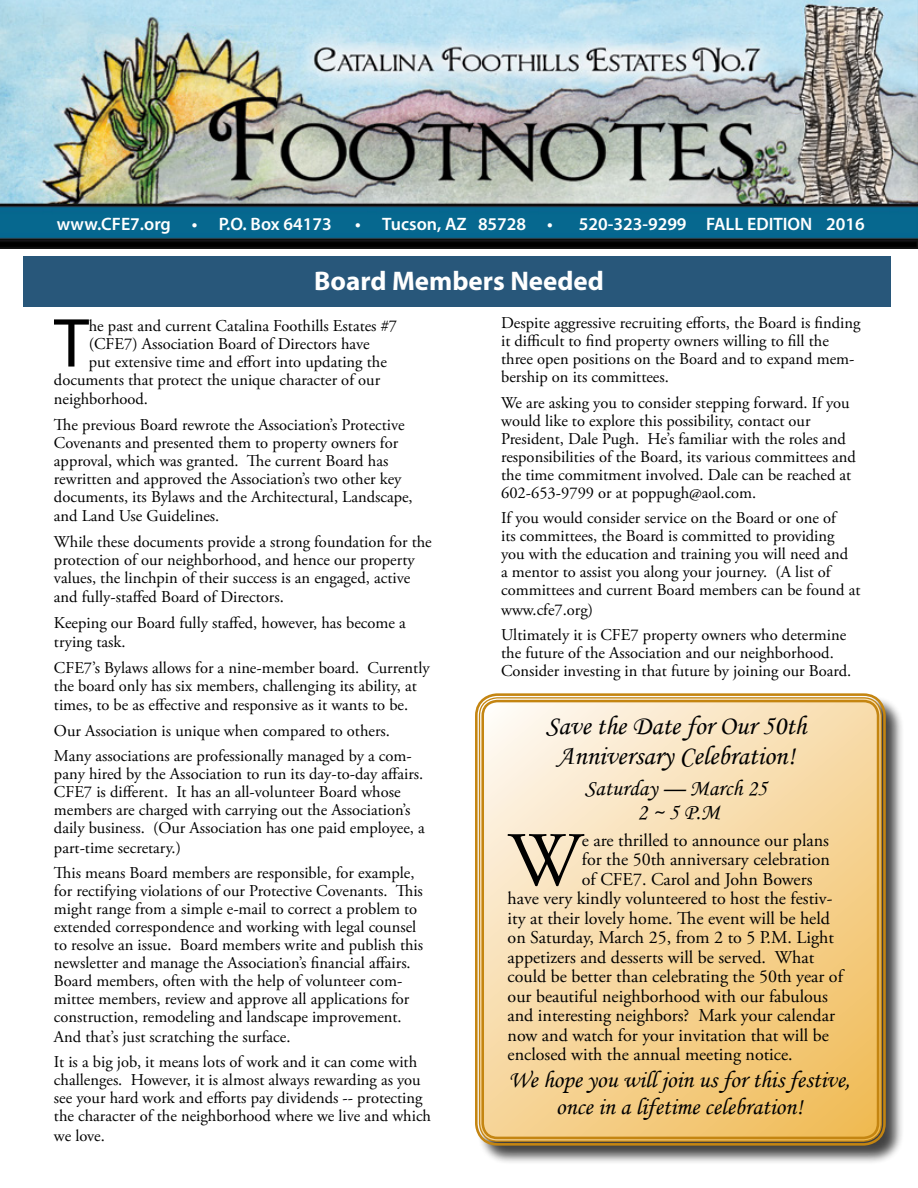
<style>
.page{position:relative;width:918px;height:1188px;background:#fff}
.page>*{position:absolute;margin:0;border:0;box-sizing:border-box;transform-origin:0 0}
.t1{font:76.8px "Adobe Garamond Pro";color:#000}
.t2{font:69.9px "Myriad Pro";color:#000}
.t3{font:27px/30px "Monotype Corsiva";color:#000;text-align:center}
.t4{font:700 27px "Myriad Pro";color:#fff}
.t5{font:24px/27px "Monotype Corsiva";color:#000;text-align:center}
.t6{font:22.5px/24px "Monotype Corsiva";color:#000;text-align:center}
.t7{font:18px "Adobe Garamond Pro";color:#000}
.t8{font:600 18px "Myriad Pro";color:#fff}
.t9{font:16.5px/18px "Adobe Garamond Pro";color:#000}
</style>
<div class="page">
<div style="left:477px;top:696px;width:427px;height:469px;background:#000;opacity:.75"></div>
<svg style="left:480px;top:698px;width:401px;height:443px;background:#f6d8a1"></svg>
<div style="left:475px;top:693px;width:411px;height:453px;border:3px solid #c48511;border-radius:21px"></div>
<div style="left:481px;top:700px;width:398px;height:439px;border:3px solid #c48511;border-radius:15px"></div>
<div style="left:24px;top:256px;width:867px;height:51px;background:#28577a"></div>
<img style="left:0;top:0;width:918px;height:249px">
<p class="t8" style="left:57px;top:213px;width:276px">www.CFE7.org • P.O. Box 64173</p>
<p class="t8" style="left:355px;top:213px;width:199px">• Tucson, AZ 85728 •</p>
<p class="t8" style="left:579px;top:213px;width:288px">520-323-9299 FALL EDITION 2016</p>
<h3 class="t4" style="left:314px;top:264px;width:291px">Board Members Needed</h3>
<h2 class="t2" style="left:54px;top:300px;width:36px">T</h2>
<p class="t9" style="left:89px;top:317px;width:310px">he past and current Catalina Foothills Estates #7</p>
<p class="t9" style="left:89px;top:335px;width:282px">(CFE7) Association Board of Directors have</p>
<p class="t9" style="left:89px;top:353px;width:300px">put extensive time and effort into updating the</p>
<p class="t9" style="left:54px;top:371px;width:328px">documents that protect the unique character of our</p>
<p class="t9" style="left:54px;top:387px;width:352px;line-height:25.5px">neighborhood.<br>The previous Board rewrote the Association’s Protective</p>
<p class="t9" style="left:54px;top:434px;width:360px">Covenants and presented them to property owners for approval, which was granted. The current Board has rewritten and approved the Association’s two other key documents, its Bylaws and the Architectural, Landscape,</p>
<p class="t9" style="left:54px;top:504px;width:379px;line-height:25.5px">and Land Use Guidelines.<br>While these documents provide a strong foundation for the</p>
<p class="t9" style="left:54px;top:551px;width:362px">protection of our neighborhood, and hence our property values, the linchpin of their success is an engaged, active</p>
<p class="t9" style="left:54px;top:585px;width:353px;line-height:25.5px">and fully-staffed Board of Directors.<br>Keeping our Board fully staffed, however, has become a</p>
<p class="t9" style="left:54px;top:630px;width:377px;line-height:25.5px">trying task.<br>CFE7’s Bylaws allows for a nine-member board. Currently</p>
<p class="t9" style="left:54px;top:676px;width:364px;line-height:19.5px">the board only has six members, challenging its ability, at times, to be as effective and responsive as it wants to be.</p>
<p class="t9" style="left:54px;top:718px;width:359px;line-height:25.5px">Our Association is unique when compared to others.<br>Many associations are professionally managed by a com-</p>
<p class="t9" style="left:54px;top:765px;width:372px">pany hired by the Association to run its day-to-day affairs.<br>CFE7 is different. It has an all-volunteer Board whose members are charged with carrying out the Association’s daily business. (Our Association has one paid employee, a</p>
<p class="t9" style="left:54px;top:835px;width:362px;line-height:25.5px">part-time secretary.)<br>This means Board members are responsible, for example,</p>
<p class="t9" style="left:54px;top:882px;width:371px">for rectifying violations of our Protective Covenants. This might range from a simple e-mail to correct a problem to extended correspondence and working with legal counsel to resolve an issue. Board members write and publish this newsletter and manage the Association’s financial affairs.<br>Board members, often with the help of volunteer com&shy;mittee members, review and approve all applications for construction, remodeling and landscape improvement.</p>
<p class="t9" style="left:54px;top:1024px;width:365px;line-height:25.5px">And that’s just scratching the surface.<br>It is a big job, it means lots of work and it can come with</p>
<p class="t9" style="left:54px;top:1071px;width:379px">challenges. However, it is almost always rewarding as you see your hard work and efforts pay dividends -- protecting the character of the neighborhood where we live and which</p>
<p class="t9" style="left:54px;top:1127px;width:52px">we love.</p>
<p class="t9" style="left:501px;top:315px;width:361px">Despite aggressive recruiting efforts, the Board is finding it difficult to find property owners willing to fill the three open positions on the Board and to expand mem&shy;bership on its committees.</p>
<p class="t9" style="left:501px;top:394px;width:356px">We are asking you to consider stepping forward. If you would like to explore this possibility, contact our President, Dale Pugh. He’s familiar with the roles and responsibilities of the Board, its various committees and the time commitment involved. Dale can be reached at 602-653-9799 or at poppugh@aol.com.</p>
<p class="t9" style="left:501px;top:510px;width:361px">If you would consider service on the Board or one of<br>its committees, the Board is committed to providing you with the education and training you will need and<br>a mentor to assist you along your journey. (A list of committees and current Board members can be found at</p>
<p class="t9" style="left:501px;top:598px;width:347px;line-height:25.5px">www.cfe7.org)<br>Ultimately it is CFE7 property owners who determine</p>
<p class="t9" style="left:501px;top:645px;width:352px">the future of the Association and our neighborhood.<br>Consider investing in that future by joining our Board.</p>
<h3 class="t3" style="left:546px;top:711px;width:262px">Save the Date for Our 50th<br>Anniversary Celebration!</h3>
<h3 class="t6" style="left:585px;top:777px;width:184px">Saturday — March 25<br>2 ~ 5 P.M</h3>
<p class="t7" style="left:582px;top:829px;width:249px">e are thrilled to announce our plans</p>
<p class="t7" style="left:582px;top:849px;width:250px">for the 50th anniversary celebration</p>
<p class="t7" style="left:582px;top:868px;width:232px">of CFE7. Carol and John Bowers</p>
<p class="t7" style="left:508px;top:888px;width:326px">have very kindly volunteered to host the festiv-</p>
<p class="t7" style="left:508px;top:907px;width:324px">ity at their lovely home. The event will be held</p>
<p class="t7" style="left:508px;top:927px;width:328px">on Saturday, March 25, from 2 to 5 P.M. Light</p>
<p class="t7" style="left:508px;top:946px;width:308px">appetizers and desserts will be served. What</p>
<p class="t7" style="left:508px;top:966px;width:337px">could be better than celebrating the 50th year of</p>
<p class="t7" style="left:508px;top:985px;width:322px">our beautiful neighborhood with our fabulous</p>
<p class="t7" style="left:508px;top:1005px;width:329px">and interesting neighbors? Mark your calendar</p>
<p class="t7" style="left:508px;top:1024px;width:323px">now and watch for your invitation that will be</p>
<p class="t7" style="left:508px;top:1044px;width:287px">enclosed with the annual meeting notice.</p>
<h3 class="t5" style="left:509px;top:1067px;width:343px">We hope you will join us for this festive, once in a lifetime celebration!</h3>
<h1 class="t1" style="left:508px;top:815px;width:75px">W</h1>
</div>
